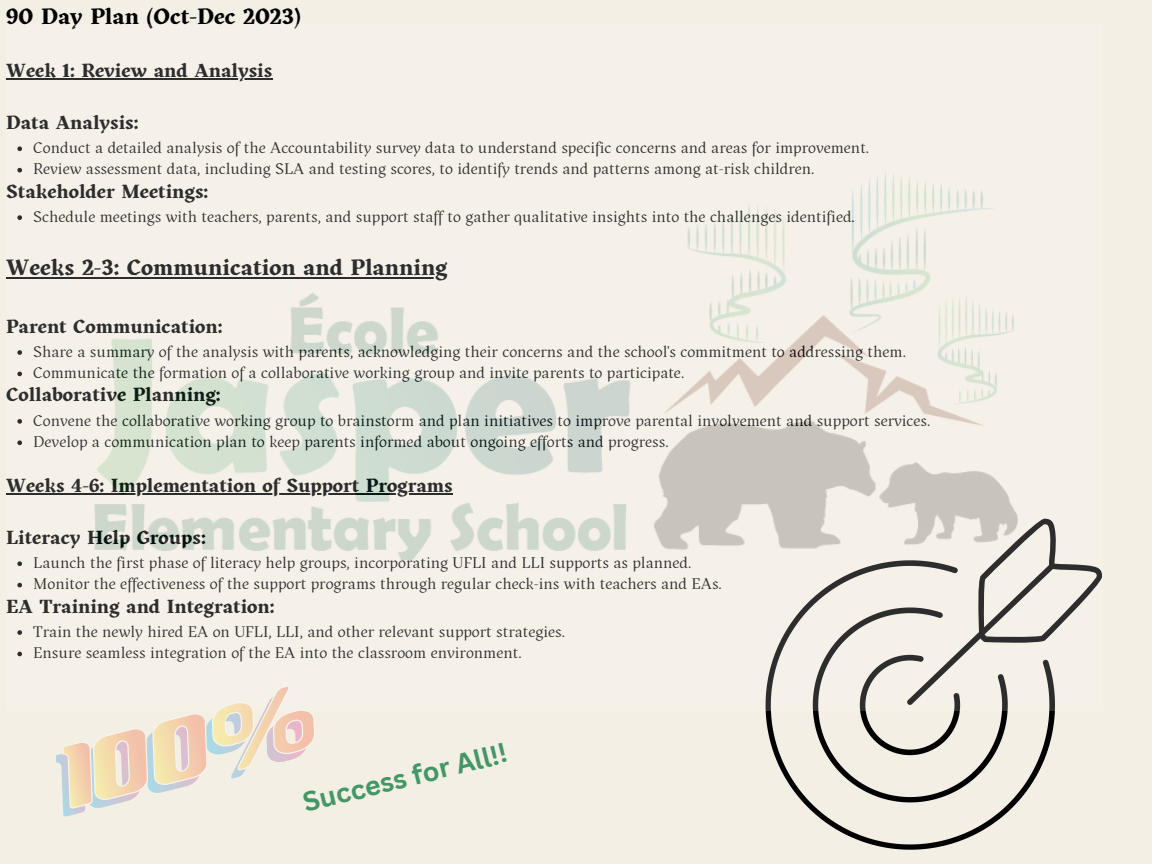
<style>
.page{position:relative;width:1152px;height:864px;background:#f4efe5}
.page>*{position:absolute;margin:0;border:0;box-sizing:border-box;transform-origin:0 0}
.t1{font:700 27px "Canva Sans";color:#439766}
.t2{font:700 22.35px "Kitsch";color:#000}
.t3{font:700 19.05px "Kitsch";color:#000}
.t4{font:15.9px "Kitsch";color:#000}
</style>
<div class="page">
<svg style="left:766px;top:710px;width:252px;height:140px"></svg>
<svg style="left:813px;top:710px;width:242px;height:92px"></svg>
<img style="left:6px;top:78px;width:1096px;height:632px">
<svg style="left:56px;top:685px;width:259px;height:132px"></svg>
<p class="t2" style="left:6px;top:3px;width:296px">90 Day Plan (Oct-Dec 2023)</p>
<p class="t3" style="left:6px;top:59px;width:267px">Week 1: Review and Analysis</p>
<p class="t3" style="left:6px;top:111px;width:134px">Data Analysis:</p>
<p class="t4" style="left:33px;top:138px;width:837px">Conduct a detailed analysis of the Accountability survey data to understand specific concerns and areas for improvement.</p>
<p class="t4" style="left:33px;top:160px;width:783px">Review assessment data, including SLA and testing scores, to identify trends and patterns among at-risk children.</p>
<p class="t4" style="left:33px;top:207px;width:823px">Schedule meetings with teachers, parents, and support staff to gather qualitative insights into the challenges identified.</p>
<p class="t3" style="left:6px;top:180px;width:204px">Stakeholder Meetings:</p>
<p class="t2" style="left:6px;top:254px;width:443px">Weeks 2-3: Communication and Planning</p>
<p class="t3" style="left:6px;top:315px;width:218px">Parent Communication:</p>
<p class="t4" style="left:33px;top:342px;width:874px">Share a summary of the analysis with parents, acknowledging their concerns and the school's commitment to addressing them.</p>
<p class="t4" style="left:33px;top:363px;width:653px">Communicate the formation of a collaborative working group and invite parents to participate.</p>
<p class="t4" style="left:33px;top:411px;width:899px">Convene the collaborative working group to brainstorm and plan initiatives to improve parental involvement and support services.</p>
<p class="t4" style="left:33px;top:432px;width:637px">Develop a communication plan to keep parents informed about ongoing efforts and progress.</p>
<p class="t3" style="left:6px;top:384px;width:216px">Collaborative Planning:</p>
<p class="t3" style="left:6px;top:474px;width:448px">Weeks 4-6: Implementation of Support Programs</p>
<p class="t3" style="left:6px;top:526px;width:201px">Literacy Help Groups:</p>
<p class="t4" style="left:33px;top:553px;width:660px">Launch the first phase of literacy help groups, incorporating UFLI and LLI supports as planned.</p>
<p class="t4" style="left:33px;top:575px;width:690px">Monitor the effectiveness of the support programs through regular check-ins with teachers and EAs.</p>
<p class="t4" style="left:33px;top:622px;width:533px">Train the newly hired EA on UFLI, LLI, and other relevant support strategies.</p>
<p class="t4" style="left:33px;top:643px;width:490px">Ensure seamless integration of the EA into the classroom environment.</p>
<p class="t3" style="left:6px;top:595px;width:270px">EA Training and Integration:</p>
<p class="t1" style="left:299px;top:784px;width:211px;rotate:-14deg">Success for All!!</p>
</div>
